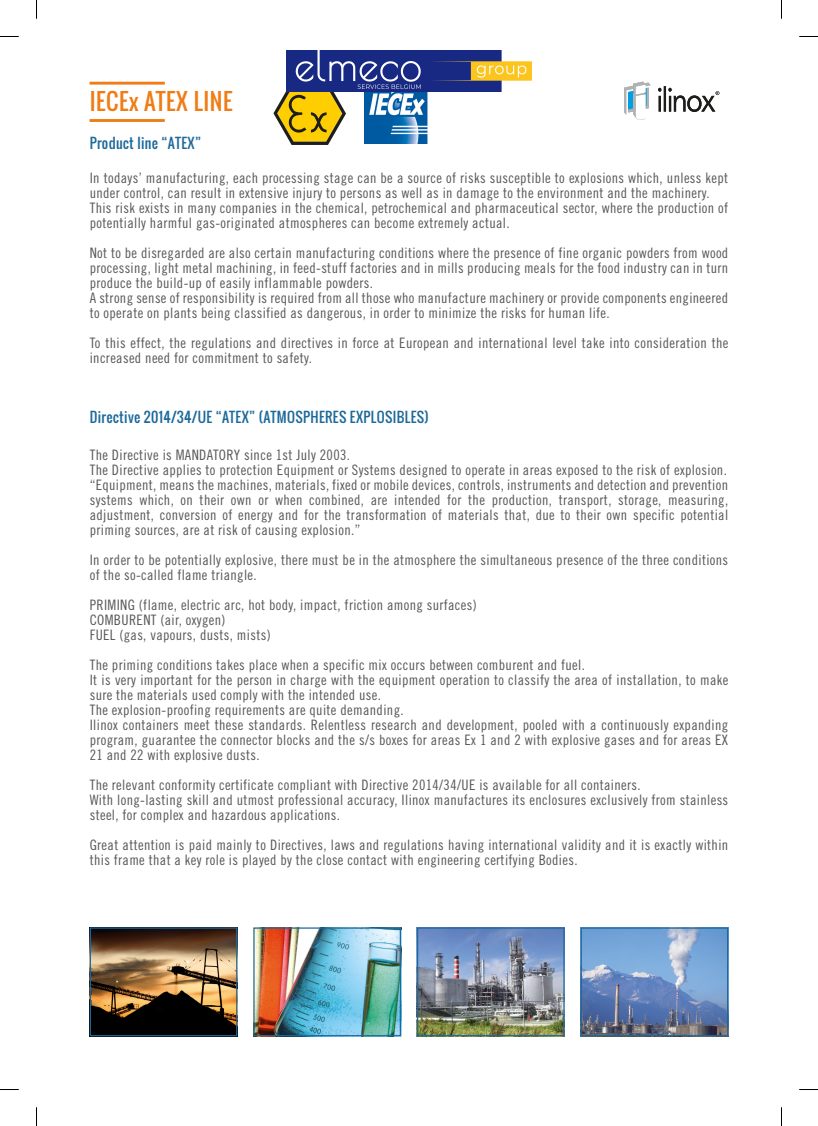
<style>
.page{position:relative;width:818px;height:1126px;background:#fff}
.page>*{position:absolute;margin:0;border:0;box-sizing:border-box;transform-origin:0 0}
.t1{font:22.5px "Oswald";letter-spacing:.025em;color:#ef7c15}
.TESTO{font:14.38px/15px "Trade Gothic LT Std Cn 18";letter-spacing:.025em;color:#575756}
.TITOL_O_TESTO{font:13.75px "Oswald";letter-spacing:.025em;color:#1c699b}
</style>
<div class="page">
<img style="left:92px;top:929px;width:143px;height:105px">
<div style="left:90px;top:927px;width:147px;height:109px;border:1px solid #1c699b"></div>
<img style="left:582px;top:929px;width:143px;height:105px">
<div style="left:580px;top:927px;width:147px;height:109px;border:1px solid #1c699b"></div>
<img style="left:255px;top:929px;width:144px;height:105px">
<div style="left:253px;top:927px;width:148px;height:109px;border:1px solid #1c699b"></div>
<img style="left:418px;top:929px;width:144px;height:105px">
<div style="left:416px;top:927px;width:148px;height:109px;border:1px solid #1c699b"></div>
<svg style="left:658px;top:86px;width:61px;height:26px"></svg>
<svg style="left:624px;top:82px;width:26px;height:38px"></svg>
<hr style="left:90px;top:82px;width:74px;height:2px;background:#ef7c15">
<hr style="left:90px;top:119px;width:74px;height:3px;background:#ef7c15">
<svg style="left:273px;top:91px;width:73px;height:54px"></svg>
<img style="left:364px;top:91px;width:73px;height:53px">
<svg style="left:0;top:36px;width:19px;height:1px"></svg>
<svg style="left:799px;top:36px;width:18px;height:1px"></svg>
<svg style="left:0;top:1089px;width:19px;height:1px"></svg>
<svg style="left:799px;top:1089px;width:18px;height:1px"></svg>
<svg style="left:36px;top:0;width:1px;height:19px"></svg>
<svg style="left:36px;top:1107px;width:1px;height:18px"></svg>
<img style="left:286px;top:50px;width:245px;height:41px">
<h1 class="t1" style="left:90px;top:85px;width:144px">IECEx ATEX LINE</h1>
<p class="TITOL_O_TESTO" style="left:90px;top:133px;width:113px">Product line “ATEX”</p>
<p class="TESTO" style="left:90px;top:170px;width:639px">In todays’ manufacturing, each processing stage can be a source of risks susceptible to explosions which, unless kept under control, can result in extensive injury to persons as well as in damage to the environment and the machinery.</p>
<p class="TESTO" style="left:90px;top:200px;width:639px">This risk exists in many companies in the chemical, petrochemical and pharmaceutical sector, where the production of potentially harmful gas-originated atmospheres can become extremely actual.</p>
<p class="TESTO" style="left:90px;top:245px;width:639px;text-align:justify">Not to be disregarded are also certain manufacturing conditions where the presence of fine organic powders from wood processing, light metal machining, in feed-stuff factories and in mills producing meals for the food industry can in turn produce the build-up of easily inflammable powders.</p>
<p class="TESTO" style="left:90px;top:290px;width:639px">A strong sense of responsibility is required from all those who manufacture machinery or provide components engineered to operate on plants being classified as dangerous, in order to minimize the risks for human life.</p>
<p class="TESTO" style="left:90px;top:335px;width:639px">To this effect, the regulations and directives in force at European and international level take into consideration the increased need for commitment to safety.</p>
<p class="TITOL_O_TESTO" style="left:90px;top:406px;width:340px">Directive 2014/34/UE “ATEX” (ATMOSPHERES EXPLOSIBLES)</p>
<p class="TESTO" style="left:90px;top:447px;width:262px">The Directive is MANDATORY since 1st July 2003.</p>
<p class="TESTO" style="left:90px;top:462px;width:638px">The Directive applies to protection Equipment or Systems designed to operate in areas exposed to the risk of explosion.</p>
<p class="TESTO" style="left:90px;top:477px;width:639px;text-align:justify">“Equipment, means the machines, materials, fixed or mobile devices, controls, instruments and detection and prevention systems which, on their own or when combined, are intended for the production, transport, storage, measuring, adjustment, conversion of energy and for the transformation of materials that, due to their own specific potential priming sources, are at risk of causing explosion.”</p>
<p class="TESTO" style="left:90px;top:552px;width:639px">In order to be potentially explosive, there must be in the atmosphere the simultaneous presence of the three conditions of the so-called flame triangle.</p>
<p class="TESTO" style="left:90px;top:597px;width:388px">PRIMING (flame, electric arc, hot body, impact, friction among surfaces)</p>
<p class="TESTO" style="left:90px;top:612px;width:137px">COMBURENT (air, oxygen)</p>
<p class="TESTO" style="left:90px;top:627px;width:182px">FUEL (gas, vapours, dusts, mists)</p>
<p class="TESTO" style="left:90px;top:657px;width:496px">The priming conditions takes place when a specific mix occurs between comburent and fuel.</p>
<p class="TESTO" style="left:90px;top:672px;width:639px">It is very important for the person in charge with the equipment operation to classify the area of installation, to make sure the materials used comply with the intended use.</p>
<p class="TESTO" style="left:90px;top:702px;width:315px">The explosion-proofing requirements are quite demanding.</p>
<p class="TESTO" style="left:90px;top:717px;width:639px;text-align:justify">Ilinox containers meet these standards. Relentless research and development, pooled with a continuously expanding program, guarantee the connector blocks and the s/s boxes for areas Ex 1 and 2 with explosive gases and for areas EX 21 and 22 with explosive dusts.</p>
<p class="TESTO" style="left:90px;top:777px;width:552px">The relevant conformity certificate compliant with Directive 2014/34/UE is available for all containers.</p>
<p class="TESTO" style="left:90px;top:792px;width:639px">With long-lasting skill and utmost professional accuracy, Ilinox manufactures its enclosures exclusively from stainless steel, for complex and hazardous applications.</p>
<p class="TESTO" style="left:90px;top:837px;width:639px">Great attention is paid mainly to Directives, laws and regulations having international validity and it is exactly within this frame that a key role is played by the close contact with engineering certifying Bodies.</p>
</div>
